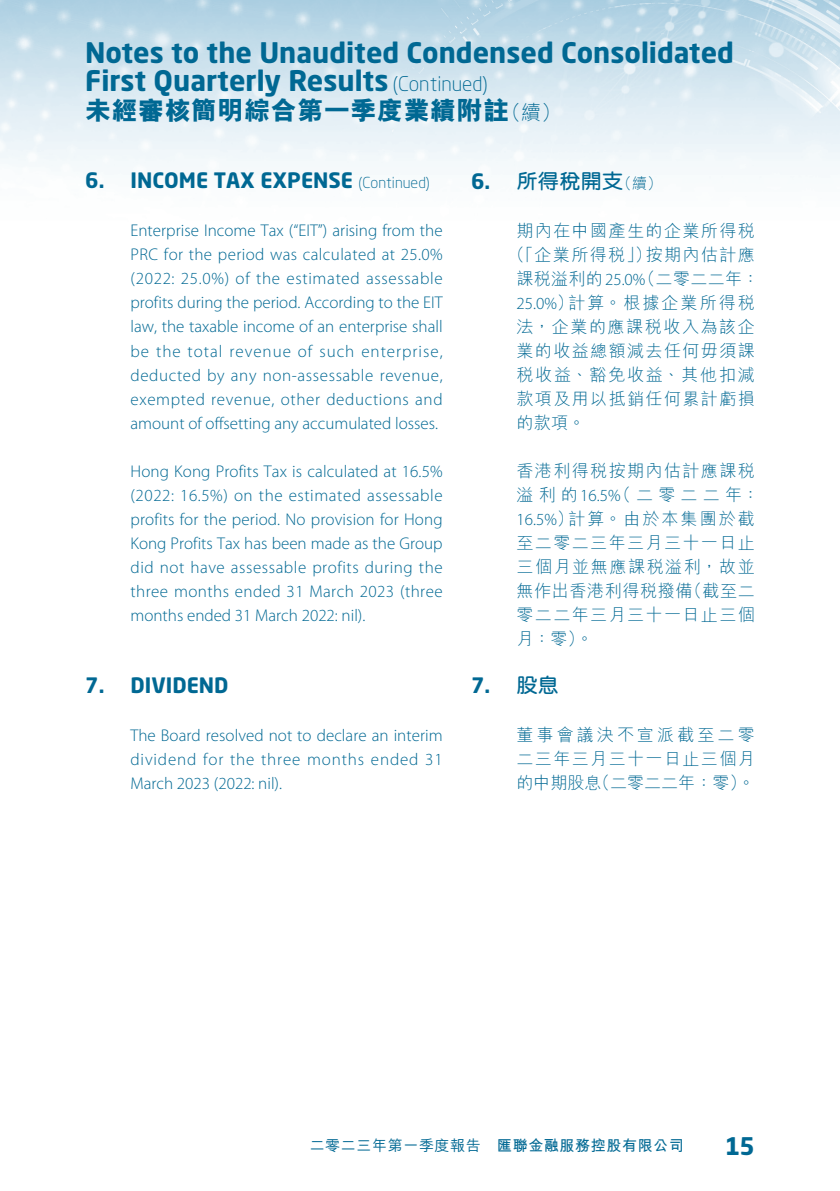
<style>
.page{position:relative;width:840px;height:1191px;background:#fff}
.page>*{position:absolute;margin:0;border:0;box-sizing:border-box;transform-origin:0 0}
.t1{font:700 28px/28px "Neo Sans Std";color:#006893}
.t2{font:800 26px "M Hei HK";letter-spacing:.02em;color:#006893}
.t3{font:700 24px "Neo Sans Std";color:#006893}
._01_H1_E{font:700 21px "Neo Sans Std";color:#006893}
._001_H1_C{font:600 21px "M Yuen HK";letter-spacing:.02em;color:#006893}
._001_H1_C-2{font:700 21px "Neo Sans Std";color:#006893}
._00_txt_E{font:300 17px/24px "Myriad Pro";color:#006893;text-align:justify}
._000_txt_C{font:300 17px/24px "M Hei HK";letter-spacing:.085em;color:#006893}
._000_txt_C-2{font:300 17px "M Hei HK";letter-spacing:.02em;color:#006893}
._000_txt_C-3{font:300 17px "M Hei HK";letter-spacing:.12em;color:#006893}
._000_txt_C-4{font:300 17px "M Hei HK";letter-spacing:.105em;color:#006893}
.t4{font:700 15px "M Hei HK";letter-spacing:.04em;color:#006893}
.s1{font-weight:300;font-size:20px}
.s2{font-weight:300;font-size:15px}
.s3{font-family:"Neo Sans Std";font-weight:700}
.s4{font-family:"M Hei HK";font-weight:300;font-size:15px}
.s5{font-family:"Myriad Pro"}
.s6{font-family:"M Yuen HK";font-weight:600}
.s7{font-weight:500}
</style>
<div class="page">
<img style="left:0;top:0;width:839px;height:174px">
<h1 class="t1" style="left:85px;top:38px;width:650px">Notes to the Unaudited Condensed Consolidated<br>First Quarterly Results <span class="s1">(Continued)</span></h1>
<h2 class="t2" style="left:85px;top:97px;width:477px">未經審核簡明綜合第一季度業績附註<span class="s1">（續）</span></h2>
<p class="_01_H1_E" style="left:85px;top:167px;width:346px">6. INCOME TAX EXPENSE <span class="s2">(Continued)</span></p>
<p class="_00_txt_E" style="left:130px;top:219px;width:313px">Enterprise Income Tax (“EIT”) arising from the PRC for the period was calculated at 25.0% (2022: 25.0%) of the estimated assessable profits during the period. According to the EIT law, the taxable income of an enterprise shall be the total revenue of such enterprise, deducted by any non-assessable revenue, exempted revenue, other deductions and amount of offsetting any accumulated losses.</p>
<p class="_00_txt_E" style="left:130px;top:459px;width:313px">Hong Kong Profits Tax is calculated at 16.5% (2022: 16.5%) on the estimated assessable profits for the period. No provision for Hong Kong Profits Tax has been made as the Group did not have assessable profits during the three months ended 31 March 2023 (three months ended 31 March 2022: nil).</p>
<p class="_01_H1_E" style="left:85px;top:671px;width:145px">7. DIVIDEND</p>
<p class="_00_txt_E" style="left:130px;top:723px;width:313px">The Board resolved not to declare an interim dividend for the three months ended 31<br>March 2023 (2022: nil).</p>
<p class="_001_H1_C" style="left:471px;top:171px;width:192px"><span class="s3">6.</span> 所得稅開支<span class="s4">（續）</span></p>
<p class="_000_txt_C" style="left:516px;top:218px;width:240px">期內在中國產生的企業所得稅</p>
<p class="_000_txt_C" style="left:507px;top:242px;width:248px">（「企業所得稅」）按期內估計應</p>
<p class="_000_txt_C-2" style="left:516px;top:270px;width:244px">課稅溢利的<span class="s5">25.0%</span>（二零二二年：</p>
<p class="_000_txt_C-3" style="left:516px;top:294px;width:240px"><span class="s5">25.0%</span>）計算。根據企業所得稅</p>
<p class="_000_txt_C" style="left:516px;top:314px;width:240px">法，企業的應課稅收入為該企</p>
<p class="_000_txt_C" style="left:516px;top:338px;width:240px">業的收益總額減去任何毋須課</p>
<p class="_000_txt_C-4" style="left:516px;top:366px;width:240px">稅收益、豁免收益、其他扣減</p>
<p class="_000_txt_C" style="left:516px;top:386px;width:240px">款項及用以抵銷任何累計虧損</p>
<p class="_000_txt_C" style="left:516px;top:410px;width:70px">的款項。</p>
<p class="_000_txt_C" style="left:516px;top:458px;width:244px">香港利得稅按期內估計應課稅溢利的<span class="s5">16.5%</span>（二零二二年：<br><span class="s5">16.5%</span>）計算。由於本集團於截至二零二三年三月三十一日止三個月並無應課稅溢利，故並無作出香港利得稅撥備（截至二零二二年三月三十一日止三個月：零）。</p>
<p class="_001_H1_C-2" style="left:471px;top:672px;width:89px">7. <span class="s6">股息</span></p>
<p class="_000_txt_C" style="left:516px;top:722px;width:240px;text-align:justify">董事會議決不宣派截至二零二三年三月三十一日止三個月的中期股息（二零二二年：零）。</p>
<p class="t4" style="left:309px;top:1135px;width:375px"><span class="s7">二零二三年第一季度報告</span> 匯聯金融服務控股有限公司</p>
<h3 class="t3" style="left:724px;top:1130px;width:31px">15</h3>
</div>
